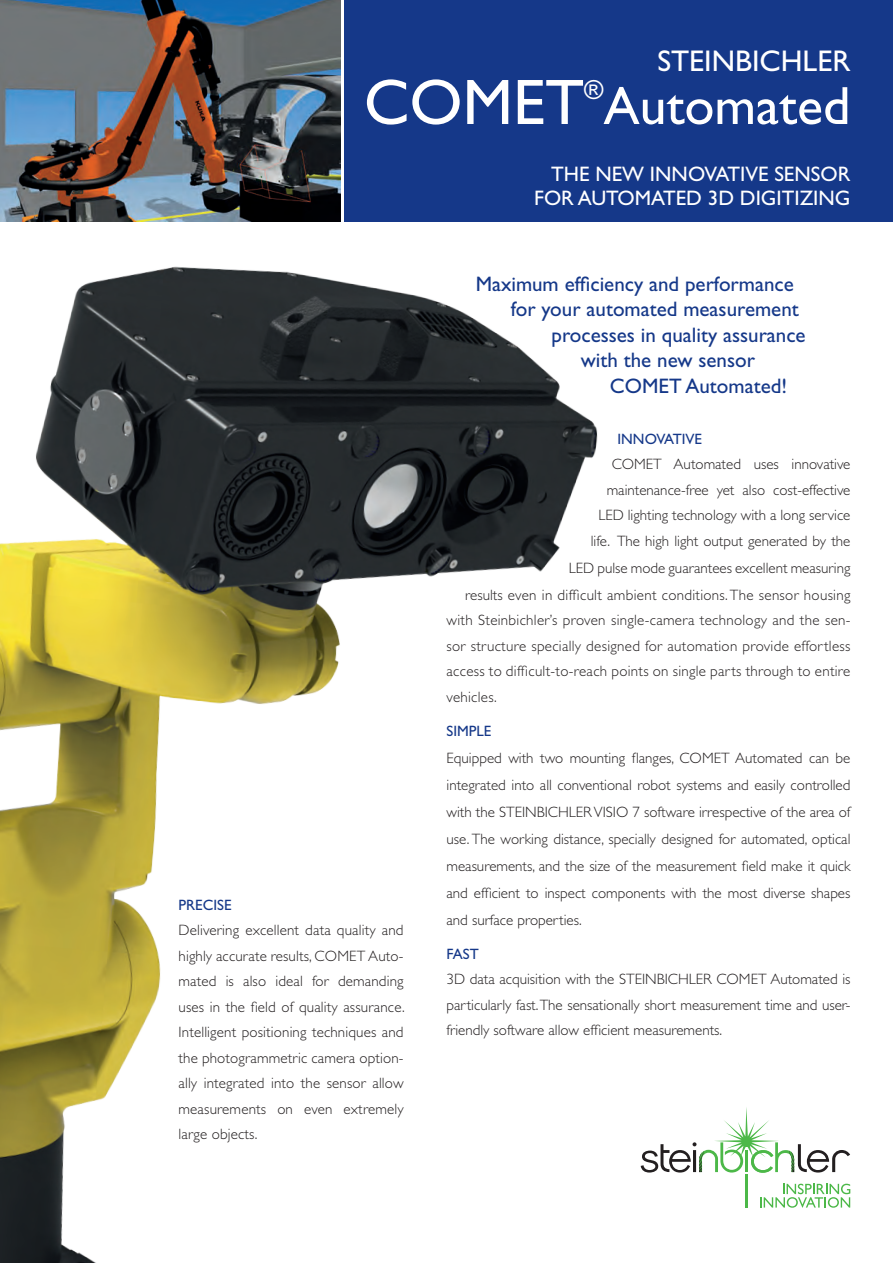
<style>
.page{position:relative;width:893px;height:1263px;background:#fff}
.page>*{position:absolute;margin:0;border:0;box-sizing:border-box;transform-origin:0 0}
.t1{font:64.5px "Gill Sans Std";color:#fff}
.t2{font:54px "Gill Sans Std";color:#fff}
.t3{font:30px "Gill Sans Std";color:#fff}
.t4{font:26.25px "Gill Sans Std";color:#fff}
.t5{font:21px "Gill Sans Std";color:#153889}
.t6{font:21px "Gill Sans Std";color:#fff}
.t7{font:300 15px/25.5px "Gill Sans Std";color:#231f20;text-align:justify}
.t8{font:15px "Gill Sans Std";color:#153889}
</style>
<div class="page">
<img style="left:0;top:266px;width:641px;height:997px">
<div style="left:343px;top:0;width:550px;height:221px;background:#153889"></div>
<svg style="left:641px;top:1107px;width:209px;height:66px"></svg>
<hr style="left:745px;top:1173px;width:3px;height:34px;background:#4cb848">
<svg style="left:760px;top:1184px;width:90px;height:24px"></svg>
<img style="left:0;top:0;width:340px;height:221px">
<p class="t3" style="left:657px;top:44px;width:195px">STEINBICHLER</p>
<p class="t1" style="left:364px;top:65px;width:222px">COMET</p>
<p class="t4" style="left:584px;top:75px;width:21px">®</p>
<p class="t2" style="left:604px;top:75px;width:248px">Automated</p>
<p class="t6" style="left:551px;top:162px;width:301px">THE NEW INNOVATIVE SENSOR</p>
<p class="t6" style="left:534px;top:186px;width:318px">FOR AUTOMATED 3D DIGITIZING</p>
<p class="t8" style="left:179px;top:896px;width:54px">PRECISE</p>
<p class="t7" style="left:179px;top:917px;width:228px">Delivering excellent data quality and highly accurate results, COMET Auto&shy;mated is also ideal for demanding uses in the field of quality assurance.<br>Intelligent positioning techniques and the photogrammetric camera option&shy;ally integrated into the sensor allow measurements on even extremely large objects.</p>
<p class="t5" style="left:476px;top:272px;width:320px">Maximum efficiency and performance</p>
<p class="t5" style="left:511px;top:297px;width:290px">for your automated measurement</p>
<p class="t5" style="left:552px;top:323px;width:256px">processes in quality assurance</p>
<p class="t5" style="left:581px;top:348px;width:176px">with the new sensor</p>
<p class="t5" style="left:610px;top:374px;width:179px">COMET Automated!</p>
<p class="t8" style="left:617px;top:430px;width:86px">INNOVATIVE</p>
<p class="t7" style="left:591px;top:452px;width:261px;text-align:right">COMET Automated uses innovative maintenance-free yet also cost-effective LED lighting technology with a long service life. The high light output generated by the</p>
<p class="t7" style="left:465px;top:554px;width:387px;line-height:27px;text-align:right">LED pulse mode guarantees excellent measuring<br>results even in difficult ambient conditions. The sensor housing</p>
<p class="t7" style="left:446px;top:608px;width:405px">with Steinbichler’s proven single-camera technology and the sen&shy;sor structure specially designed for automation provide effortless access to difficult-to-reach points on single parts through to entire vehicles.</p>
<p class="t8" style="left:446px;top:722px;width:46px">SIMPLE</p>
<p class="t7" style="left:446px;top:744px;width:405px;line-height:27px">Equipped with two mounting flanges, COMET Automated can be integrated into all conventional robot systems and easily controlled with the STEINBICHLER VISIO 7 software irrespective of the area of use. The working distance, specially designed for automated, optical measurements, and the size of the measurement field make it quick and efficient to inspect components with the most diverse shapes and surface properties.</p>
<p class="t8" style="left:446px;top:945px;width:34px">FAST</p>
<p class="t7" style="left:446px;top:967px;width:405px">3D data acquisition with the STEINBICHLER COMET Automated is particularly fast. The sensationally short measurement time and user&shy;friendly software allow efficient measurements.</p>
</div>
